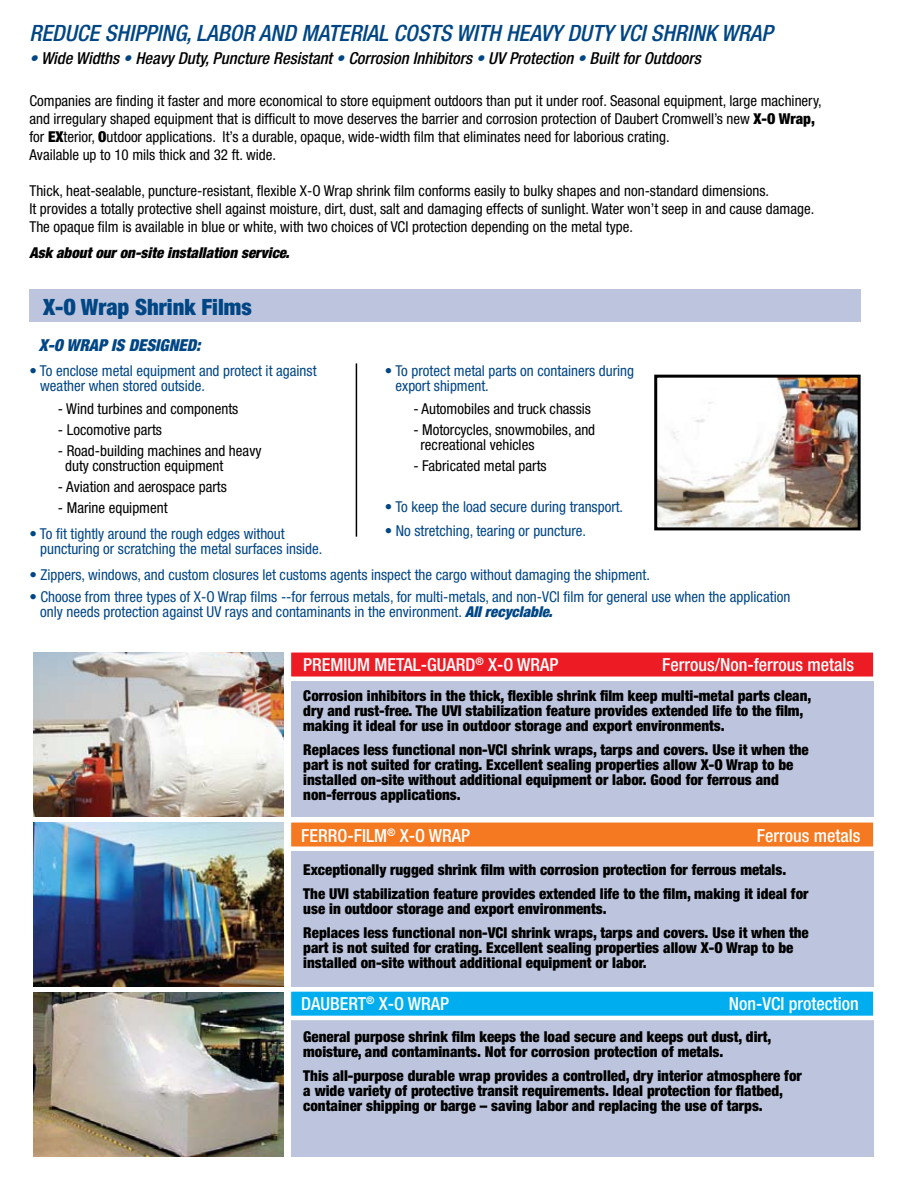
<style>
.page{position:relative;width:918px;height:1188px;background:#fff}
.page>*{position:absolute;margin:0;border:0;box-sizing:border-box;transform-origin:0 0}
.t1{font:italic 500 condensed 22.5px "Helvetica Neue";color:#004685}
.t2{font:900 condensed 22.5px "Helvetica Neue";color:#004685}
.t3{font:500 condensed 18px "Helvetica Neue";color:#fff}
.t4{font:italic 500 condensed 16.5px "Helvetica Neue";color:#000}
.t5{font:italic 900 condensed 16.5px "Helvetica Neue";color:#004685}
.t6{font:900 condensed 15px/15px "Helvetica Neue";color:#000}
.t7{font:condensed 15px/18px "Helvetica Neue";color:#000}
.t8{font:condensed 15px/15px "Helvetica Neue";color:#004685}
.t9{font:italic 900 condensed 15px "Helvetica Neue";color:#000}
.s1{color:#004685}
.s2{font-weight:900}
.s3{font-weight:900;font-style:italic}
</style>
<div class="page">
<hr style="left:356px;top:363px;width:1px;height:174px;background:#000">
<img style="left:33px;top:652px;width:250px;height:164px">
<img style="left:33px;top:822px;width:250px;height:164px">
<img style="left:33px;top:992px;width:250px;height:164px">
<div style="left:291px;top:652px;width:583px;height:164px;background:#bcc5dd"></div>
<div style="left:291px;top:822px;width:583px;height:165px;background:#bcc5dd"></div>
<div style="left:291px;top:992px;width:583px;height:164px;background:#bcc5dd"></div>
<div style="left:287px;top:648px;width:591px;height:33px;background:#ed1c24;border:4px solid #fff"></div>
<div style="left:287px;top:818px;width:591px;height:33px;background:#f47920;border:4px solid #fff"></div>
<div style="left:287px;top:987px;width:591px;height:33px;background:#00aeef;border:4px solid #fff"></div>
<img style="left:658px;top:379px;width:199px;height:147px">
<div style="left:654px;top:375px;width:207px;height:155px;border:3px solid #000"></div>
<div style="left:29px;top:289px;width:831px;height:32px;background:#bcc5dd"></div>
<h1 class="t1" style="left:29px;top:20px;width:745px">REDUCE SHIPPING, LABOR AND MATERIAL COSTS WITH HEAVY DUTY VCI SHRINK WRAP</h1>
<p class="t4" style="left:29px;top:48px;width:673px"><span class="s1">•</span> Wide Widths <span class="s1">•</span> Heavy Duty, Puncture Resistant <span class="s1">•</span> Corrosion Inhibitors <span class="s1">•</span> UV Protection <span class="s1">•</span> Built for Outdoors</p>
<p class="t7" style="left:29px;top:92px;width:794px">Companies are finding it faster and more economical to store equipment outdoors than put it under roof. Seasonal equipment, large machinery, and irregulary shaped equipment that is difficult to move deserves the barrier and corrosion protection of Daubert Cromwell’s new <span class="s2">X-O Wrap, </span>for <span class="s2">EX</span>terior, <span class="s2">O</span>utdoor applications. It’s a durable, opaque, wide-width film that eliminates need for laborious crating.<br>Available up to 10 mils thick and 32 ft. wide.</p>
<p class="t7" style="left:29px;top:182px;width:786px">Thick, heat-sealable, puncture-resistant, flexible X-O Wrap shrink film conforms easily to bulky shapes and non-standard dimensions.<br>It provides a totally protective shell against moisture, dirt, dust, salt and damaging effects of sunlight. Water won’t seep in and cause damage.<br>The opaque film is available in blue or white, with two choices of VCI protection depending on the metal type.</p>
<p class="t9" style="left:29px;top:243px;width:262px">Ask about our on-site installation service.</p>
<h1 class="t2" style="left:43px;top:293px;width:210px">X-O Wrap Shrink Films</h1>
<p class="t5" style="left:39px;top:335px;width:163px">X-O WRAP IS DESIGNED:</p>
<p class="t8" style="left:396px;top:363px;width:240px;text-indent:-11px">• To protect metal parts on containers during export shipment.</p>
<p class="t7" style="left:413px;top:400px;width:179px">- Automobiles and truck chassis</p>
<p class="t7" style="left:421px;top:422px;width:176px;line-height:15px;text-indent:-7px">- Motorcycles, snowmobiles, and recreational vehicles</p>
<p class="t7" style="left:413px;top:457px;width:135px">- Fabricated metal parts</p>
<p class="t8" style="left:40px;top:363px;width:278px;text-indent:-11px">• To enclose metal equipment and protect it against weather when stored outside.</p>
<p class="t7" style="left:58px;top:400px;width:182px">- Wind turbines and components</p>
<p class="t7" style="left:58px;top:421px;width:106px">- Locomotive parts</p>
<p class="t7" style="left:65px;top:443px;width:198px;line-height:15px;text-indent:-7px">- Road-building machines and heavy duty construction equipment</p>
<p class="t7" style="left:58px;top:478px;width:170px">- Aviation and aerospace parts</p>
<p class="t7" style="left:58px;top:499px;width:111px">- Marine equipment</p>
<p class="t8" style="left:385px;top:499px;width:240px">• To keep the load secure during transport.</p>
<p class="t8" style="left:385px;top:523px;width:203px">• No stretching, tearing or puncture.</p>
<p class="t8" style="left:29px;top:567px;width:622px">• Zippers, windows, and custom closures let customs agents inspect the cargo without damaging the shipment.</p>
<p class="t8" style="left:40px;top:590px;width:752px;text-indent:-11px">• Choose from three types of X-O Wrap films --for ferrous metals, for multi-metals, and non-VCI film for general use when the application only needs protection against UV rays and contaminants in the environment. <span class="s3">All recyclable.</span></p>
<p class="t3" style="left:303px;top:654px;width:257px">PREMIUM METAL-GUARD<sup>®</sup> X-O WRAP</p>
<p class="t3" style="left:662px;top:654px;width:193px">Ferrous/Non-ferrous metals</p>
<p class="t8" style="left:40px;top:526px;width:284px;text-indent:-11px">• To fit tightly around the rough edges without puncturing or scratching the metal surfaces inside.</p>
<p class="t6" style="left:303px;top:688px;width:510px">Corrosion inhibitors in the thick, flexible shrink film keep multi-metal parts clean, dry and rust-free. The UVI stabilization feature provides extended life to the film, making it ideal for use in outdoor storage and export environments.</p>
<p class="t6" style="left:303px;top:742px;width:507px">Replaces less functional non-VCI shrink wraps, tarps and covers. Use it when the part is not suited for crating. Excellent sealing properties allow X-O Wrap to be installed on-site without additional equipment or labor. Good for ferrous and non-ferrous applications.</p>
<p class="t3" style="left:301px;top:824px;width:171px">FERRO-FILM<sup>®</sup> X-O WRAP</p>
<p class="t3" style="left:757px;top:825px;width:105px">Ferrous metals</p>
<p class="t6" style="left:303px;top:857px;width:507px;line-height:24px">Exceptionally rugged shrink film with corrosion protection for ferrous metals.<br>The UVI stabilization feature provides extended life to the film, making it ideal for</p>
<p class="t6" style="left:303px;top:896px;width:507px;line-height:24px">use in outdoor storage and export environments.<br>Replaces less functional non-VCI shrink wraps, tarps and covers. Use it when the</p>
<p class="t6" style="left:303px;top:940px;width:492px">part is not suited for crating. Excellent sealing properties allow X-O Wrap to be installed on-site without additional equipment or labor.</p>
<p class="t3" style="left:301px;top:993px;width:150px">DAUBERT<sup>®</sup> X-O WRAP</p>
<p class="t3" style="left:729px;top:993px;width:131px">Non-VCI protection</p>
<p class="t6" style="left:303px;top:1029px;width:470px">General purpose shrink film keeps the load secure and keeps out dust, dirt, moisture, and contaminants. Not for corrosion protection of metals.</p>
<p class="t6" style="left:303px;top:1068px;width:500px">This all-purpose durable wrap provides a controlled, dry interior atmosphere for a wide variety of protective transit requirements. Ideal protection for flatbed, container shipping or barge – saving labor and replacing the use of tarps.</p>
</div>
